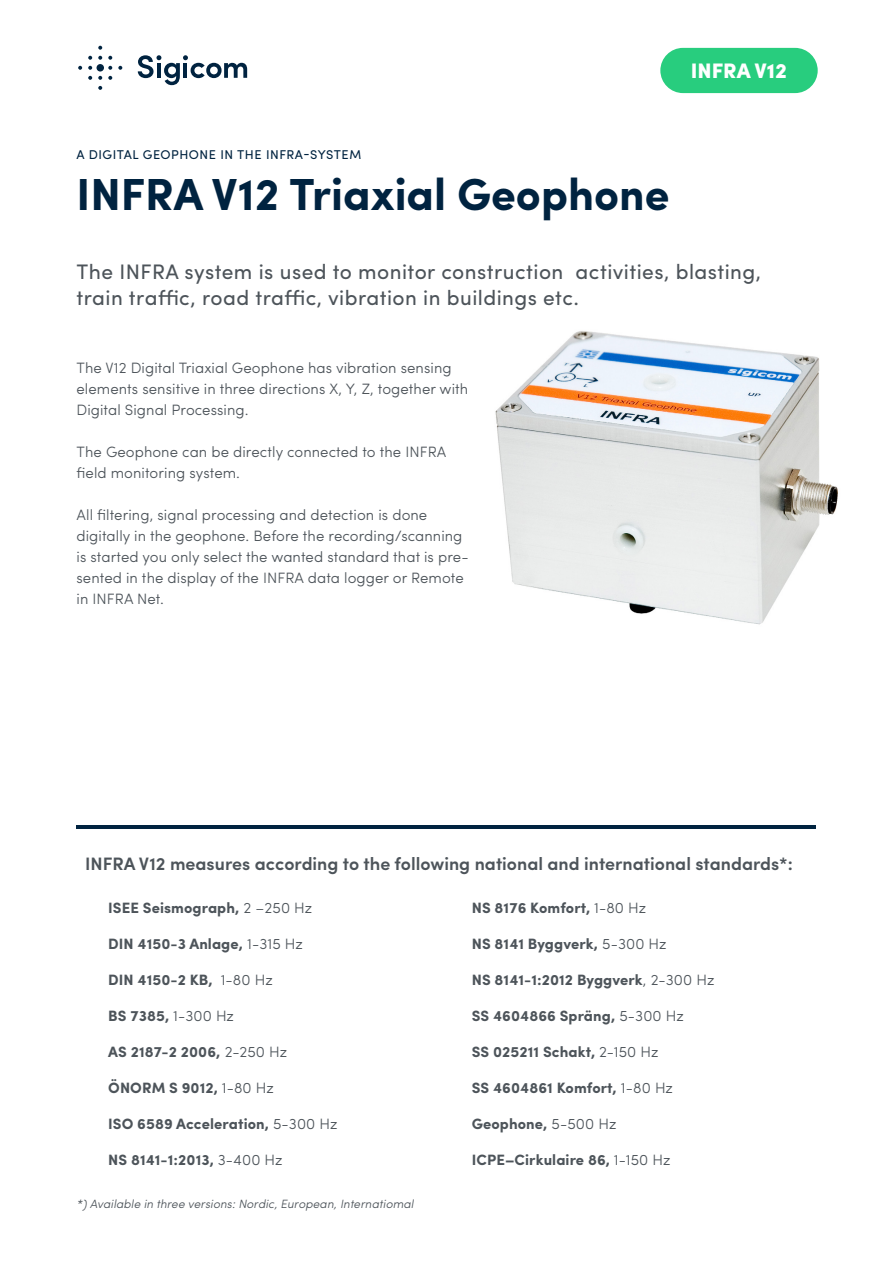
<style>
.page{position:relative;width:893px;height:1263px;background:#fff}
.page>*{position:absolute;margin:0;border:0;box-sizing:border-box;transform-origin:0 0}
.Rubrik_1{font:700 45px "Sofia Pro";color:#002340}
.Ingress{font:21px/25.8px "Sofia Pro";letter-spacing:.02em;color:#4d545a}
.Rubrik_1-2{font:900 21px "Sofia Pro";color:#fff}
.Faktabox-rubrik{font:600 18px "Sofia Pro";color:#4d545a}
.Brödtext{font:300 15px/21px "Sofia Pro";letter-spacing:.005em;color:#4d545a}
.Lista{font:700 15px "Sofia Pro";letter-spacing:.005em;color:#4d545a}
.List__Rubrik{font:700 15px "Sofia Pro";letter-spacing:.005em;color:#4d545a}
.Överskrift{font:12.75px "Sofia Pro";letter-spacing:.04em;color:#002340}
.Brödtext-2{font:italic 300 12px "Sofia Pro";letter-spacing:.005em;color:#4d545a}
.s1{font-weight:300}
</style>
<div class="page">
<hr style="left:77px;top:826px;width:739px;height:3px;background:#002340">
<svg style="left:78px;top:66px;width:4px;height:4px"></svg>
<svg style="left:88px;top:76px;width:4px;height:4px"></svg>
<svg style="left:88px;top:66px;width:4px;height:4px"></svg>
<svg style="left:88px;top:56px;width:4px;height:4px"></svg>
<svg style="left:98px;top:76px;width:4px;height:4px"></svg>
<div style="left:97px;top:64px;width:7px;height:8px;background:#002340;border-radius:50%"></div>
<svg style="left:98px;top:56px;width:4px;height:4px"></svg>
<svg style="left:98px;top:46px;width:4px;height:4px"></svg>
<svg style="left:108px;top:76px;width:4px;height:4px"></svg>
<svg style="left:108px;top:66px;width:4px;height:4px"></svg>
<svg style="left:118px;top:66px;width:4px;height:4px"></svg>
<svg style="left:98px;top:86px;width:4px;height:4px"></svg>
<svg style="left:108px;top:56px;width:4px;height:4px"></svg>
<svg style="left:138px;top:55px;width:109px;height:30px"></svg>
<div style="left:660px;top:48px;width:158px;height:45px;background:#28cd7e;border-radius:23px"></div>
<img style="left:495px;top:331px;width:343px;height:294px">
<p class="Rubrik_1-2" style="left:691px;top:55px;width:98px">INFRA V12</p>
<p class="Överskrift" style="left:77px;top:145px;width:286px">A DIGITAL GEOPHONE IN THE INFRA-SYSTEM</p>
<p class="Rubrik_1" style="left:77px;top:160px;width:594px">INFRA V12 Triaxial Geophone</p>
<p class="Ingress" style="left:77px;top:257px;width:686px">The INFRA system is used to monitor construction activities, blasting, train traffic, road traffic, vibration in buildings etc.</p>
<p class="Brödtext" style="left:77px;top:357px;width:393px">The V12 Digital Triaxial Geophone has vibration sensing elements sensitive in three directions X, Y, Z, together with<br>Digital Signal Processing.</p>
<p class="Brödtext" style="left:77px;top:441px;width:371px">The Geophone can be directly connected to the INFRA field monitoring system.</p>
<p class="Brödtext" style="left:77px;top:504px;width:394px">All filtering, signal processing and detection is done digitally in the geophone. Before the recording/scanning is started you only select the wanted standard that is pre&shy;sented in the display of the INFRA data logger or Remote in INFRA Net.</p>
<p class="Faktabox-rubrik" style="left:85px;top:850px;width:709px">INFRA V12 measures according to the following national and international standards*:</p>
<p class="Lista" style="left:108px;top:896px;width:206px">ISEE Seismograph, <span class="s1">2 –250 Hz</span></p>
<p class="List__Rubrik" style="left:108px;top:932px;width:196px">DIN 4150-3 Anlage, <span class="s1">1-315 Hz</span></p>
<p class="List__Rubrik" style="left:108px;top:968px;width:166px">DIN 4150-2 KB, <span class="s1">1-80 Hz</span></p>
<p class="Lista" style="left:108px;top:1004px;width:127px">BS 7385, <span class="s1">1-300 Hz</span></p>
<p class="Lista" style="left:108px;top:1040px;width:181px">AS 2187-2 2006, <span class="s1">2-250 Hz</span></p>
<p class="Lista" style="left:108px;top:1076px;width:167px">ÖNORM S 9012, <span class="s1">1-80 Hz</span></p>
<p class="Lista" style="left:108px;top:1112px;width:231px">ISO 6589 Acceleration, <span class="s1">5-300 Hz</span></p>
<p class="Lista" style="left:108px;top:1148px;width:176px">NS 8141-1:2013, <span class="s1">3-400 Hz</span></p>
<p class="Lista" style="left:472px;top:896px;width:176px">NS 8176 Komfort, <span class="s1">1-80 Hz</span></p>
<p class="Lista" style="left:472px;top:932px;width:196px">NS 8141 Byggverk, <span class="s1">5-300 Hz</span></p>
<p class="Lista" style="left:472px;top:968px;width:244px">NS 8141-1:2012 Byggverk<span class="s1">, 2-300 Hz</span></p>
<p class="Lista" style="left:472px;top:1004px;width:214px">SS 4604866 Spräng, <span class="s1">5-300 Hz</span></p>
<p class="Lista" style="left:472px;top:1040px;width:188px">SS 025211 Schakt, <span class="s1">2-150 Hz</span></p>
<p class="Lista" style="left:472px;top:1076px;width:203px">SS 4604861 Komfort, <span class="s1">1-80 Hz</span></p>
<p class="Lista" style="left:472px;top:1112px;width:146px">Geophone, <span class="s1">5-500 Hz</span></p>
<p class="Lista" style="left:472px;top:1148px;width:200px">ICPE–Cirkulaire 86, <span class="s1">1-150 Hz</span></p>
<p class="Brödtext-2" style="left:77px;top:1195px;width:339px">*) Available in three versions: Nordic, European, Internatiomal</p>
</div>
